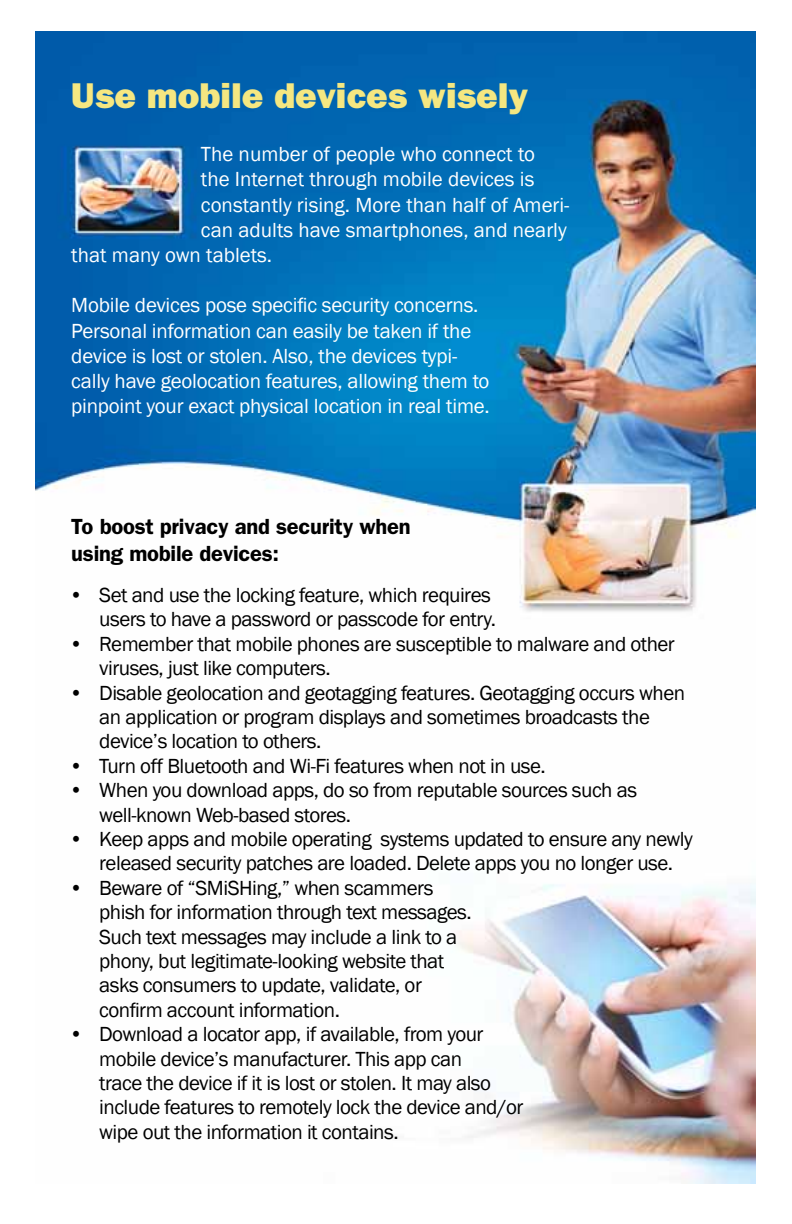
<style>
.page{position:relative;width:792px;height:1224px;background:#fff}
.page>*{position:absolute;margin:0;border:0;box-sizing:border-box;transform-origin:0 0}
.t1{font:36px "ITC Franklin Gothic Std Hvy";color:#f5e781}
.t2{font:600 22px/26.4px "ITC Franklin Gothic Std";letter-spacing:-.01em;color:#000}
.t3{font:21px/24.4px "Franklin Gothic";letter-spacing:-.025em;color:#000}
.t4{font:21px/25.2px "Franklin Gothic";letter-spacing:-.01em;color:#fff}
</style>
<div class="page">
<img style="left:35px;top:32px;width:720px;height:1152px">
<h1 class="t1" style="left:71px;top:74px;width:458px">Use mobile devices wisely</h1>
<p class="t4" style="left:201px;top:142px;width:336px">The number of people who connect to</p>
<p class="t4" style="left:201px;top:167px;width:335px">the Internet through mobile devices is</p>
<p class="t4" style="left:201px;top:192px;width:370px">constantly rising. More than half of Ameri-</p>
<p class="t4" style="left:201px;top:218px;width:367px">can adults have smartphones, and nearly</p>
<p class="t4" style="left:71px;top:243px;width:202px">that many own tablets.</p>
<p class="t4" style="left:71px;top:293px;width:420px">Mobile devices pose specific security concerns.<br>Personal information can easily be taken if the device is lost or stolen. Also, the devices typi&shy;cally have geolocation features, allowing them to pinpoint your exact physical location in real time.</p>
<p class="t2" style="left:71px;top:513px;width:341px">To boost privacy and security when using mobile devices:</p>
<p class="t3" style="left:69px;top:583px;width:428px;text-align:right">• Set and use the locking feature, which requires users to have a password or passcode for entry.</p>
<p class="t3" style="left:99px;top:632px;width:577px;text-indent:-30px">• Remember that mobile phones are susceptible to malware and other viruses, just like computers.</p>
<p class="t3" style="left:99px;top:681px;width:587px;text-indent:-30px">• Disable geolocation and geotagging features. Geotagging occurs when an application or program displays and sometimes broadcasts the device’s location to others.</p>
<p class="t3" style="left:69px;top:754px;width:478px">• Turn off Bluetooth and Wi-Fi features when not in use.</p>
<p class="t3" style="left:99px;top:778px;width:539px;text-indent:-30px">• When you download apps, do so from reputable sources such as well-known Web-based stores.</p>
<p class="t3" style="left:69px;top:827px;width:625px;text-align:center">• Keep apps and mobile operating systems updated to ensure any newly released security patches are loaded. Delete apps you no longer use.</p>
<p class="t3" style="left:99px;top:876px;width:374px;text-indent:-30px">• Beware of “SMiSHing,” when scammers phish for information through text messages.<br>Such text messages may include a link to a phony, but legitimate-looking website that asks consumers to update, validate, or confirm account information.</p>
<p class="t3" style="left:99px;top:1023px;width:426px;text-indent:-30px">• Download a locator app, if available, from your mobile device’s manufacturer. This app can<br>trace the device if it is lost or stolen. It may also include features to remotely lock the device and/or wipe out the information it contains.</p>
</div>
